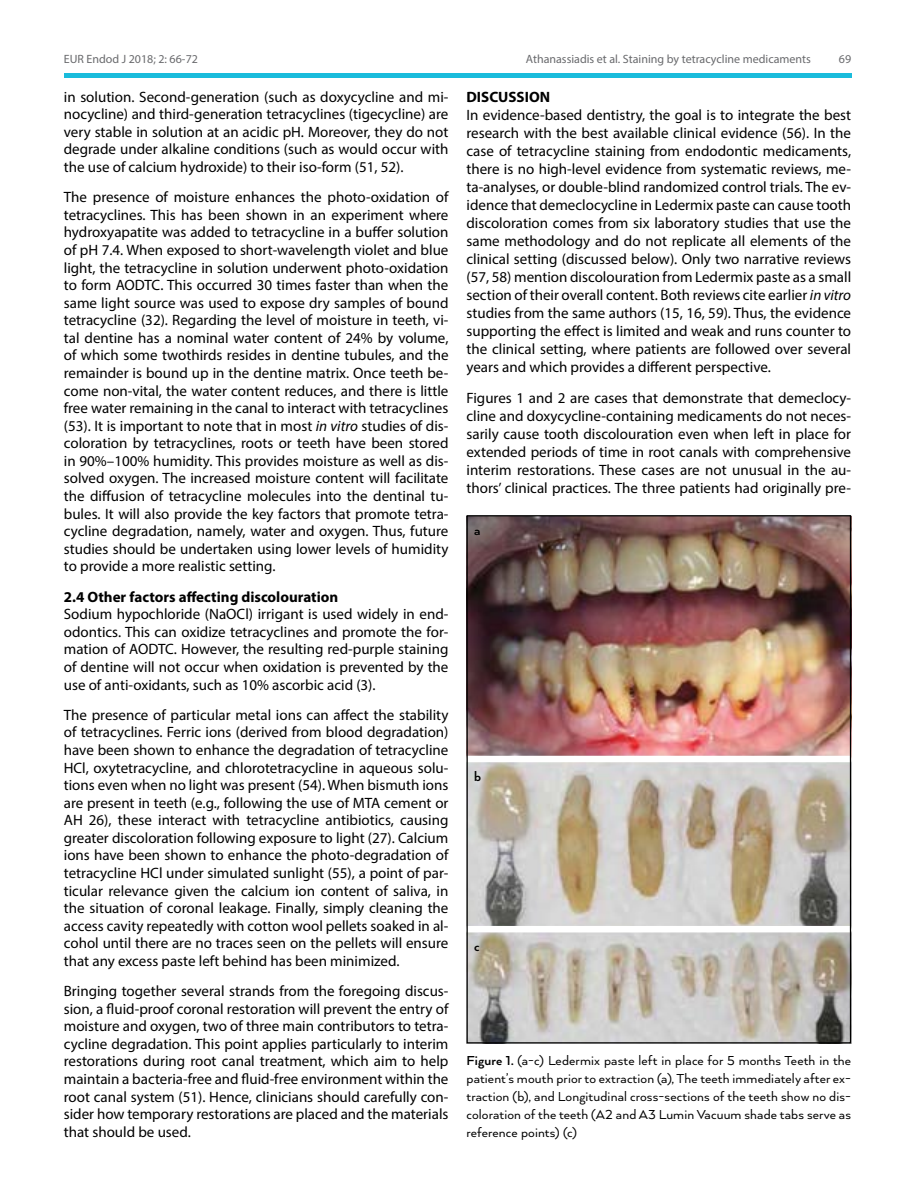
<style>
.page{position:relative;width:915px;height:1191px;background:#fff}
.page>*{position:absolute;margin:0;border:0;box-sizing:border-box;transform-origin:0 0}
.t1{font:15px/17.5px "Myriad Pro";color:#000;text-align:justify}
.t2{font:15px/18px "Arquitecta";letter-spacing:.01em;color:#000;text-align:justify}
.t3{font:700 15px "Myriad Pro";color:#000}
.t4{font:700 15px "Arquitecta";color:#000}
.t5{font:12px "Myriad Pro";color:#696a6d}
.s1{font-style:italic}
.s2{font-weight:700}
</style>
<div class="page">
<div style="left:64px;top:73px;width:786px;height:5px;background:#1abcdc"></div>
<img style="left:468px;top:517px;width:380px;height:524px">
<div style="left:466px;top:755px;width:384px;height:7px;background:#fff"></div>
<div style="left:466px;top:926px;width:384px;height:6px;background:#fff"></div>
<p class="t5" style="left:64px;top:52px;width:136px">EUR Endod J 2018; 2: 66-72</p>
<p class="t5" style="left:525px;top:52px;width:286px">Athanassiadis et al. Staining by tetracycline medicaments</p>
<p class="t5" style="left:838px;top:52px;width:14px">69</p>
<p class="t3" style="left:466px;top:87px;width:85px">DISCUSSION</p>
<p class="t1" style="left:466px;top:106px;width:386px;line-height:18px">In evidence-based dentistry, the goal is to integrate the best research with the best available clinical evidence (56). In the case of tetracycline staining from endodontic medicaments, there is no high-level evidence from systematic reviews, me&shy;ta-analyses, or double-blind randomized control trials. The ev&shy;idence that demeclocycline in Ledermix paste can cause tooth discoloration comes from six laboratory studies that use the same methodology and do not replicate all elements of the clinical setting (discussed below). Only two narrative reviews (57, 58) mention discolouration from Ledermix paste as a small section of their overall content. Both reviews cite earlier <span class="s1">in vitro </span>studies from the same authors (15, 16, 59). Thus, the evidence supporting the effect is limited and weak and runs counter to the clinical setting, where patients are followed over several years and which provides a different perspective.</p>
<p class="t1" style="left:466px;top:389px;width:386px;line-height:18px">Figures 1 and 2 are cases that demonstrate that demeclocy&shy;cline and doxycycline-containing medicaments do not neces&shy;sarily cause tooth discolouration even when left in place for extended periods of time in root canals with comprehensive interim restorations. These cases are not unusual in the au&shy;thors’ clinical practices. The three patients had originally pre-</p>
<p class="t1" style="left:64px;top:88px;width:386px">in solution. Second-generation (such as doxycycline and mi&shy;nocycline) and third-generation tetracyclines (tigecycline) are very stable in solution at an acidic pH. Moreover, they do not degrade under alkaline conditions (such as would occur with the use of calcium hydroxide) to their iso-form (51, 52).</p>
<p class="t1" style="left:64px;top:188px;width:386px">The presence of moisture enhances the photo-oxidation of tetracyclines. This has been shown in an experiment where hydroxyapatite was added to tetracycline in a buffer solution of pH 7.4. When exposed to short-wavelength violet and blue light, the tetracycline in solution underwent photo-oxidation to form AODTC. This occurred 30 times faster than when the same light source was used to expose dry samples of bound tetracycline (32). Regarding the level of moisture in teeth, vi&shy;tal dentine has a nominal water content of 24% by volume, of which some twothirds resides in dentine tubules, and the remainder is bound up in the dentine matrix. Once teeth be&shy;come non-vital, the water content reduces, and there is little free water remaining in the canal to interact with tetracyclines (53). It is important to note that in most <span class="s1">in vitro</span> studies of dis&shy;coloration by tetracyclines, roots or teeth have been stored in 90%–100% humidity. This provides moisture as well as dis&shy;solved oxygen. The increased moisture content will facilitate the diffusion of tetracycline molecules into the dentinal tu&shy;bules. It will also provide the key factors that promote tetra&shy;cycline degradation, namely, water and oxygen. Thus, future studies should be undertaken using lower levels of humidity to provide a more realistic setting.</p>
<p class="t3" style="left:64px;top:587px;width:276px">2.4 Other factors affecting discolouration</p>
<p class="t1" style="left:64px;top:605px;width:386px">Sodium hypochloride (NaOCl) irrigant is used widely in end&shy;odontics. This can oxidize tetracyclines and promote the for&shy;mation of AODTC. However, the resulting red-purple staining of dentine will not occur when oxidation is prevented by the use of anti-oxidants, such as 10% ascorbic acid (3).</p>
<p class="t1" style="left:64px;top:706px;width:386px">The presence of particular metal ions can affect the stability of tetracyclines. Ferric ions (derived from blood degradation) have been shown to enhance the degradation of tetracycline HCl, oxytetracycline, and chlorotetracycline in aqueous solu&shy;tions even when no light was present (54). When bismuth ions are present in teeth (e.g., following the use of MTA cement or AH 26), these interact with tetracycline antibiotics, causing greater discoloration following exposure to light (27). Calcium ions have been shown to enhance the photo-degradation of tetracycline HCl under simulated sunlight (55), a point of par&shy;ticular relevance given the calcium ion content of saliva, in the situation of coronal leakage. Finally, simply cleaning the access cavity repeatedly with cotton wool pellets soaked in al&shy;cohol until there are no traces seen on the pellets will ensure that any excess paste left behind has been minimized.</p>
<p class="t1" style="left:64px;top:982px;width:386px">Bringing together several strands from the foregoing discus&shy;sion, a fluid-proof coronal restoration will prevent the entry of moisture and oxygen, two of three main contributors to tetra&shy;cycline degradation. This point applies particularly to interim restorations during root canal treatment, which aim to help maintain a bacteria-free and fluid-free environment within the root canal system (51). Hence, clinicians should carefully con&shy;sider how temporary restorations are placed and the materials that should be used.</p>
<p class="t4" style="left:474px;top:521px;width:8px">a</p>
<p class="t4" style="left:474px;top:767px;width:9px">b</p>
<p class="t4" style="left:474px;top:937px;width:7px">c</p>
<p class="t2" style="left:466px;top:1050px;width:386px"><span class="s2">Figure 1.</span> (a-c) Ledermix paste left in place for 5 months Teeth in the patient’s mouth prior to extraction (a), The teeth immediately after ex&shy;traction (b), and Longitudinal cross-sections of the teeth show no dis&shy;coloration of the teeth (A2 and A3 Lumin Vacuum shade tabs serve as reference points) (c)</p>
</div>
